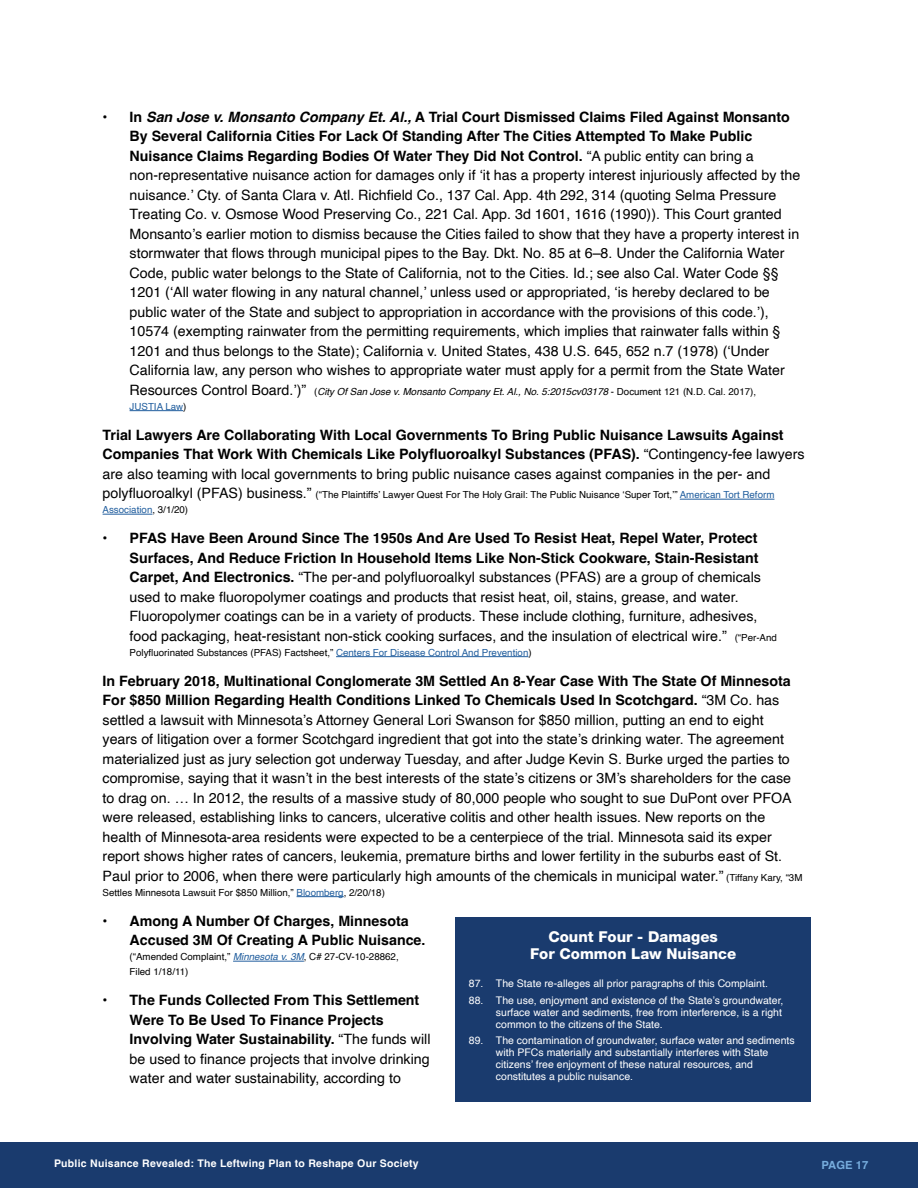
<style>
.page{position:relative;width:918px;height:1188px;background:#fff}
.page>*{position:absolute;margin:0;border:0;box-sizing:border-box;transform-origin:0 0}
.t1{font:800 15px/16.5px "Helvetica Neue LT Pro";color:#fff;text-align:center}
.t2{font:14.25px/19.5px "Helvetica";color:#000}
.t3{font:700 14.25px/19.5px "Helvetica";color:#000}
.t4{font:700 11.25px "Helvetica";color:#76acdd}
.t5{font:10.5px/12px "Helvetica";color:#fff}
.t6{font:700 10.5px "Helvetica";letter-spacing:.025em;color:#fff}
.t7{font:9.75px/15px "Helvetica";color:#000}
.t8{font:italic 9.75px/15px "Helvetica";color:#000}
.s1{font-weight:700}
.s2{font-weight:700;font-style:italic}
.s3{font-style:normal;font-size:14.25px}
.s4{font-style:normal}
.s5{font-style:normal;color:#215e9e}
.s6{font-weight:400}
.s7{font-size:14.25px}
.s8{color:#215e9e}
.s9{font-size:9.75px}
.s10{font-style:italic;color:#215e9e}
</style>
<div class="page">
<hr style="left:130px;top:410px;width:53px;height:1px;background:#215e9e">
<hr style="left:680px;top:499px;width:94px;height:1px;background:#215e9e">
<hr style="left:103px;top:514px;width:49px;height:1px;background:#215e9e">
<hr style="left:336px;top:656px;width:192px;height:1px;background:#215e9e">
<hr style="left:297px;top:896px;width:47px;height:1px;background:#215e9e">
<hr style="left:233px;top:961px;width:71px;height:1px;background:#215e9e">
<div style="left:0;top:1143px;width:918px;height:45px;background:#1a3b6e"></div>
<div style="left:455px;top:917px;width:356px;height:185px;background:#1a3b6e"></div>
<p class="t2" style="left:130px;top:108px;width:672px;text-indent:-27px"><span class="s1">• In</span> <span class="s2">San Jose v. Monsanto Company Et. Al.,</span> <span class="s1">A Trial Court Dismissed Claims Filed Against Monsanto By Several California Cities For Lack Of Standing After The Cities Attempted To Make Public Nuisance Claims Regarding Bodies Of Water They Did Not Control.</span> “A public entity can bring a non-representative nuisance action for damages only if ‘it has a property interest injuriously affected by the nuisance.’ Cty. of Santa Clara v. Atl. Richfield Co., 137 Cal. App. 4th 292, 314 (quoting Selma Pressure Treating Co. v. Osmose Wood Preserving Co., 221 Cal. App. 3d 1601, 1616 (1990)). This Court granted Monsanto’s earlier motion to dismiss because the Cities failed to show that they have a property interest in stormwater that flows through municipal pipes to the Bay. Dkt. No. 85 at 6–8. Under the California Water Code, public water belongs to the State of California, not to the Cities. Id.; see also Cal. Water Code §§ 1201 (‘All water flowing in any natural channel,’ unless used or appropriated, ‘is hereby declared to be public water of the State and subject to appropriation in accordance with the provisions of this code.’), 10574 (exempting rainwater from the permitting requirements, which implies that rainwater falls within § 1201 and thus belongs to the State); California v. United States, 438 U.S. 645, 652 n.7 (1978) (‘Under California law, any person who wishes to appropriate water must apply for a permit from the State Water</p>
<p class="t8" style="left:130px;top:384px;width:628px"><span class="s3">Resources Control Board.’)”</span> <span class="s4">(</span>City Of San Jose v. Monsanto Company Et. Al., No. 5:2015cv03178 <span class="s4">- Document 121 (N.D. Cal. 2017),<br></span><span class="s5">JUSTIA Law</span><span class="s4">)</span></p>
<p class="t3" style="left:103px;top:427px;width:703px">Trial Lawyers Are Collaborating With Local Governments To Bring Public Nuisance Lawsuits Against<br>Companies That Work With Chemicals Like Polyfluoroalkyl Substances (PFAS). <span class="s6">“Contingency-fee lawyers are also teaming with local governments to bring public nuisance cases against companies in the per- and</span></p>
<p class="t7" style="left:103px;top:488px;width:673px"><span class="s7">polyfluoroalkyl (PFAS) business.”</span> (“The Plaintiffs’ Lawyer Quest For The Holy Grail: The Public Nuisance ‘Super Tort,’” <span class="s8">American Tort Reform<br>Association</span>, 3/1/20)</p>
<p class="t2" style="left:130px;top:529px;width:649px;text-indent:-27px"><span class="s1">• PFAS Have Been Around Since The 1950s And Are Used To Resist Heat, Repel Water, Protect Surfaces, And Reduce Friction In Household Items Like Non-Stick Cookware, Stain-Resistant Carpet, And Electronics.</span> “The per-and polyfluoroalkyl substances (PFAS) are a group of chemicals used to make fluoropolymer coatings and products that resist heat, oil, stains, grease, and water.<br>Fluoropolymer coatings can be in a variety of products. These include clothing, furniture, adhesives, food packaging, heat-resistant non-stick cooking surfaces, and the insulation of electrical wire.” <span class="s9">(“Per-And</span></p>
<p class="t7" style="left:130px;top:645px;width:404px">Polyfluorinated Substances (PFAS) Factsheet,” <span class="s8">Centers For Disease Control And Prevention</span>)</p>
<p class="t2" style="left:103px;top:672px;width:701px"><span class="s1">In February 2018, Multinational Conglomerate 3M Settled An 8-Year Case With The State Of Minnesota For $850 Million Regarding Health Conditions Linked To Chemicals Used In Scotchgard.</span> “3M Co. has settled a lawsuit with Minnesota’s Attorney General Lori Swanson for $850 million, putting an end to eight<br>years of litigation over a former Scotchgard ingredient that got into the state’s drinking water. The agreement materialized just as jury selection got underway Tuesday, and after Judge Kevin S. Burke urged the parties to compromise, saying that it wasn’t in the best interests of the state’s citizens or 3M’s shareholders for the case to drag on. … In 2012, the results of a massive study of 80,000 people who sought to sue DuPont over PFOA were released, establishing links to cancers, ulcerative colitis and other health issues. New reports on the health of Minnesota-area residents were expected to be a centerpiece of the trial. Minnesota said its exper report shows higher rates of cancers, leukemia, premature births and lower fertility in the suburbs east of St.<br>Paul prior to 2006, when there were particularly high amounts of the chemicals in municipal water.” <span class="s9">(Tiffany Kary, “3M</span></p>
<p class="t7" style="left:103px;top:885px;width:284px">Settles Minnesota Lawsuit For $850 Million,” <span class="s8">Bloomberg</span>, 2/20/18)</p>
<p class="t3" style="left:130px;top:913px;width:297px;text-indent:-27px">• Among A Number Of Charges, Minnesota<br>Accused 3M Of Creating A Public Nuisance.</p>
<p class="t7" style="left:130px;top:950px;width:271px">(“Amended Complaint,” <span class="s10">Minnesota v. 3M</span>, C# 27-CV-10-28862,<br>Filed 1/18/11)</p>
<p class="t3" style="left:130px;top:992px;width:302px;text-indent:-27px">• The Funds Collected From This Settlement Were To Be Used To Finance Projects Involving Water Sustainability. <span class="s6">“The funds will be used to finance projects that involve drinking water and water sustainability, according to</span></p>
<p class="t1" style="left:530px;top:929px;width:208px">Count Four - Damages<br>For Common Law Nuisance</p>
<p class="t5" style="left:469px;top:978px;width:300px">87. The State re-alleges all prior paragraphs of this Complaint.</p>
<p class="t5" style="left:496px;top:995px;width:289px;text-indent:-27px">88. The use, enjoyment and existence of the State’s groundwater, surface water and sediments, free from interference, is a right common to the citizens of the State.</p>
<p class="t5" style="left:496px;top:1035px;width:300px;text-indent:-27px">89. The contamination of groundwater, surface water and sediments with PFCs materially and substantially interferes with State citizens’ free enjoyment of these natural resources, and constitutes a public nuisance.</p>
<p class="t6" style="left:54px;top:1157px;width:366px">Public Nuisance Revealed: The Leftwing Plan to Reshape Our Society</p>
<p class="t4" style="left:822px;top:1158px;width:48px">PAGE 17</p>
</div>
